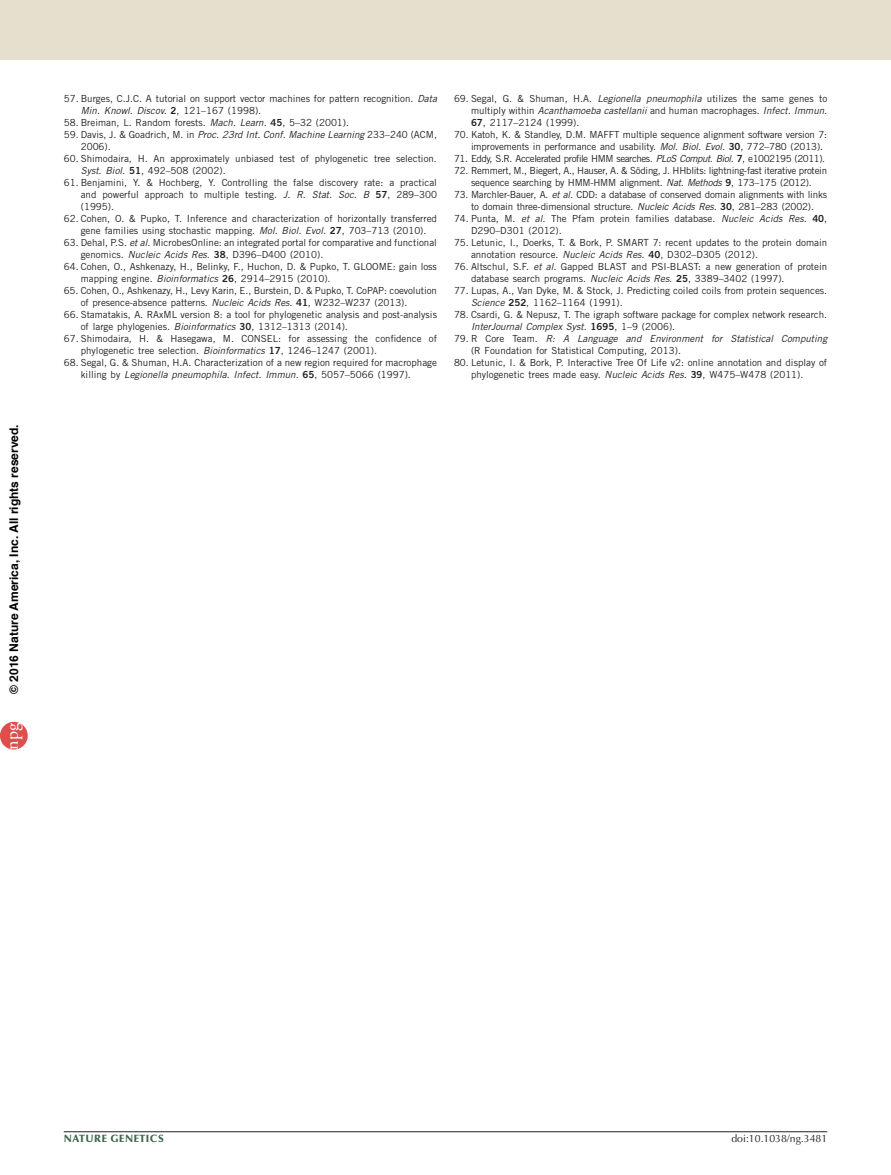
<style>
.page{position:relative;width:891px;height:1175px;background:#fff}
.page>*{position:absolute;margin:0;border:0;box-sizing:border-box;transform-origin:0 0}
.t1{font:18px "Adobe Garamond Pro";color:#fff}
.t2{font:700 12px "Helvetica";color:#000}
.t3{font:10.5px "Optima LT Std";color:#231f20}
.t4{font:900 10.5px "Optima LT Std";letter-spacing:.05em;color:#3b684f}
.pReference2{font:9.75px/12px "Trade Gothic LT Std";color:#231f20}
.pReference2-2{font:9.75px/12px "Trade Gothic LT Std";letter-spacing:-.025em;color:#231f20;text-align:center}
.pReference2-3{font:9.75px "Trade Gothic LT Std";letter-spacing:-.045em;color:#231f20}
.s1{font-family:"Arial"}
.s2{font-style:italic}
.s3{font-family:"Trade Gothic LT Std Bd 2"}
</style>
<div class="page">
<hr style="left:64px;top:1131px;width:763px;height:1px;background:#231f20">
<div style="left:0;top:0;width:891px;height:60px;background:#e5e0ce"></div>
<div style="left:0;top:722px;width:28px;height:27px;background:#df4e4a;border-radius:50%"></div>
<p class="t2" style="left:4px;top:693px;width:271px;rotate:-90deg">© 201<span class="s1">6</span> Nature America, Inc. All rights reserved.</p>
<h1 class="t1" style="left:1px;top:749px;width:28px;rotate:-90deg">npg</h1>
<p class="pReference2" style="left:81px;top:92px;width:358px;text-indent:-17px">57. Burges, C.J.C. A tutorial on support vector machines for pattern recognition. <span class="s2">Data<br>Min. Knowl. Discov.</span> <span class="s3">2</span>, 121–167 (1998).</p>
<p class="pReference2" style="left:64px;top:116px;width:287px">58. Breiman, L. Random forests. <span class="s2">Mach. Learn.</span> <span class="s3">45</span>, 5–32 (2001).</p>
<p class="pReference2" style="left:81px;top:128px;width:358px;text-indent:-17px">59. Davis, J. &amp; Goadrich, M. in <span class="s2">Proc. 23rd Int. Conf. Machine Learning</span> 233–240 (ACM,<br>2006).</p>
<p class="pReference2" style="left:81px;top:152px;width:358px;text-indent:-17px">60. Shimodaira, H. An approximately unbiased test of phylogenetic tree selection.<br><span class="s2">Syst. Biol.</span> <span class="s3">51</span>, 492–508 (2002).</p>
<p class="pReference2" style="left:81px;top:176px;width:358px;text-align:justify;text-indent:-17px">61. Benjamini, Y. &amp; Hochberg, Y. Controlling the false discovery rate: a practical and powerful approach to multiple testing. <span class="s2">J. R. Stat. Soc. B</span> <span class="s3">57</span>, 289–300 (1995).</p>
<p class="pReference2" style="left:81px;top:212px;width:358px;text-indent:-17px">62. Cohen, O. &amp; Pupko, T. Inference and characterization of horizontally transferred gene families using stochastic mapping. <span class="s2">Mol. Biol. Evol.</span> <span class="s3">27</span>, 703–713 (2010).</p>
<p class="pReference2" style="left:81px;top:236px;width:358px;text-indent:-17px">63. Dehal, P.S. <span class="s2">et al.</span> MicrobesOnline: an integrated portal for comparative and functional genomics. <span class="s2">Nucleic Acids Res.</span> <span class="s3">38</span>, D396–D400 (2010).</p>
<p class="pReference2" style="left:81px;top:260px;width:358px;text-indent:-17px">64. Cohen, O., Ashkenazy, H., Belinky, F., Huchon, D. &amp; Pupko, T. GLOOME: gain loss mapping engine. <span class="s2">Bioinformatics</span> <span class="s3">26</span>, 2914–2915 (2010).</p>
<p class="pReference2" style="left:81px;top:284px;width:358px;text-indent:-17px">65. Cohen, O., Ashkenazy, H., Levy Karin, E., Burstein, D. &amp; Pupko, T. CoPAP: coevolution of presence-absence patterns. <span class="s2">Nucleic Acids Res.</span> <span class="s3">41</span>, W232–W237 (2013).</p>
<p class="pReference2" style="left:81px;top:308px;width:358px;text-indent:-17px">66. Stamatakis, A. RAxML version 8: a tool for phylogenetic analysis and post-analysis of large phylogenies. <span class="s2">Bioinformatics</span> <span class="s3">30</span>, 1312–1313 (2014).</p>
<p class="pReference2" style="left:81px;top:332px;width:358px;text-indent:-17px">67. Shimodaira, H. &amp; Hasegawa, M. CONSEL: for assessing the confidence of phylogenetic tree selection. <span class="s2">Bioinformatics</span> <span class="s3">17</span>, 1246–1247 (2001).</p>
<p class="pReference2" style="left:81px;top:356px;width:358px;text-indent:-17px">68. Segal, G. &amp; Shuman, H.A. Characterization of a new region required for macrophage killing by <span class="s2">Legionella pneumophila</span>. <span class="s2">Infect. Immun.</span> <span class="s3">65</span>, 5057–5066 (1997).</p>
<p class="pReference2" style="left:471px;top:92px;width:358px;text-align:justify;text-indent:-17px">69. Segal, G. &amp; Shuman, H.A. <span class="s2">Legionella pneumophila</span> utilizes the same genes to multiply within <span class="s2">Acanthamoeba castellanii</span> and human macrophages. <span class="s2">Infect. Immun.<br></span><span class="s3">67</span>, 2117–2124 (1999).</p>
<p class="pReference2" style="left:471px;top:128px;width:358px;text-indent:-17px">70. Katoh, K. &amp; Standley, D.M. MAFFT multiple sequence alignment software version 7: improvements in performance and usability. <span class="s2">Mol. Biol. Evol.</span> <span class="s3">30</span>, 772–780 (2013).</p>
<p class="pReference2-3" style="left:454px;top:152px;width:373px">71. Eddy, S.R. Accelerated profile HMM searches. <span class="s2">PLoS Comput. Biol.</span> <span class="s3">7</span>, e1002195 (2011).</p>
<p class="pReference2-2" style="left:454px;top:164px;width:375px">72. Remmert, M., Biegert, A., Hauser, A. &amp; Söding, J. HHblits: lightning-fast iterative protein sequence searching by HMM-HMM alignment. <span class="s2">Nat. Methods</span> <span class="s3">9</span>, 173–175 (2012).</p>
<p class="pReference2" style="left:454px;top:188px;width:375px;text-align:center">73. Marchler-Bauer, A. <span class="s2">et al.</span> CDD: a database of conserved domain alignments with links to domain three-dimensional structure. <span class="s2">Nucleic Acids Res.</span> <span class="s3">30</span>, 281–283 (2002).</p>
<p class="pReference2" style="left:471px;top:212px;width:358px;text-indent:-17px">74. Punta, M. <span class="s2">et al.</span> The Pfam protein families database. <span class="s2">Nucleic Acids Res.</span> <span class="s3">40</span>,<br>D290–D301 (2012).</p>
<p class="pReference2" style="left:471px;top:236px;width:358px;text-indent:-17px">75. Letunic, I., Doerks, T. &amp; Bork, P. SMART 7: recent updates to the protein domain annotation resource. <span class="s2">Nucleic Acids Res.</span> <span class="s3">40</span>, D302–D305 (2012).</p>
<p class="pReference2" style="left:471px;top:260px;width:358px;text-indent:-17px">76. Altschul, S.F. <span class="s2">et al.</span> Gapped BLAST and PSI-BLAST: a new generation of protein database search programs. <span class="s2">Nucleic Acids Res.</span> <span class="s3">25</span>, 3389–3402 (1997).</p>
<p class="pReference2" style="left:471px;top:284px;width:358px;text-indent:-17px">77. Lupas, A., Van Dyke, M. &amp; Stock, J. Predicting coiled coils from protein sequences.<br><span class="s2">Science</span> <span class="s3">252</span>, 1162–1164 (1991).</p>
<p class="pReference2" style="left:471px;top:308px;width:358px;text-indent:-17px">78. Csardi, G. &amp; Nepusz, T. The igraph software package for complex network research.<br><span class="s2">InterJournal Complex Syst.</span> <span class="s3">1695</span>, 1–9 (2006).</p>
<p class="pReference2" style="left:471px;top:332px;width:358px;text-indent:-17px">79. R Core Team. <span class="s2">R: A Language and Environment for Statistical Computing </span>(R Foundation for Statistical Computing, 2013).</p>
<p class="pReference2" style="left:471px;top:356px;width:358px;text-indent:-17px">80. Letunic, I. &amp; Bork, P. Interactive Tree Of Life v2: online annotation and display of phylogenetic trees made easy. <span class="s2">Nucleic Acids Res.</span> <span class="s3">39</span>, W475–W478 (2011).</p>
<p class="t4" style="left:64px;top:1132px;width:102px">NATURE GENETICS</p>
<p class="t3" style="left:731px;top:1132px;width:97px">doi:10.1038/ng.3481</p>
</div>
